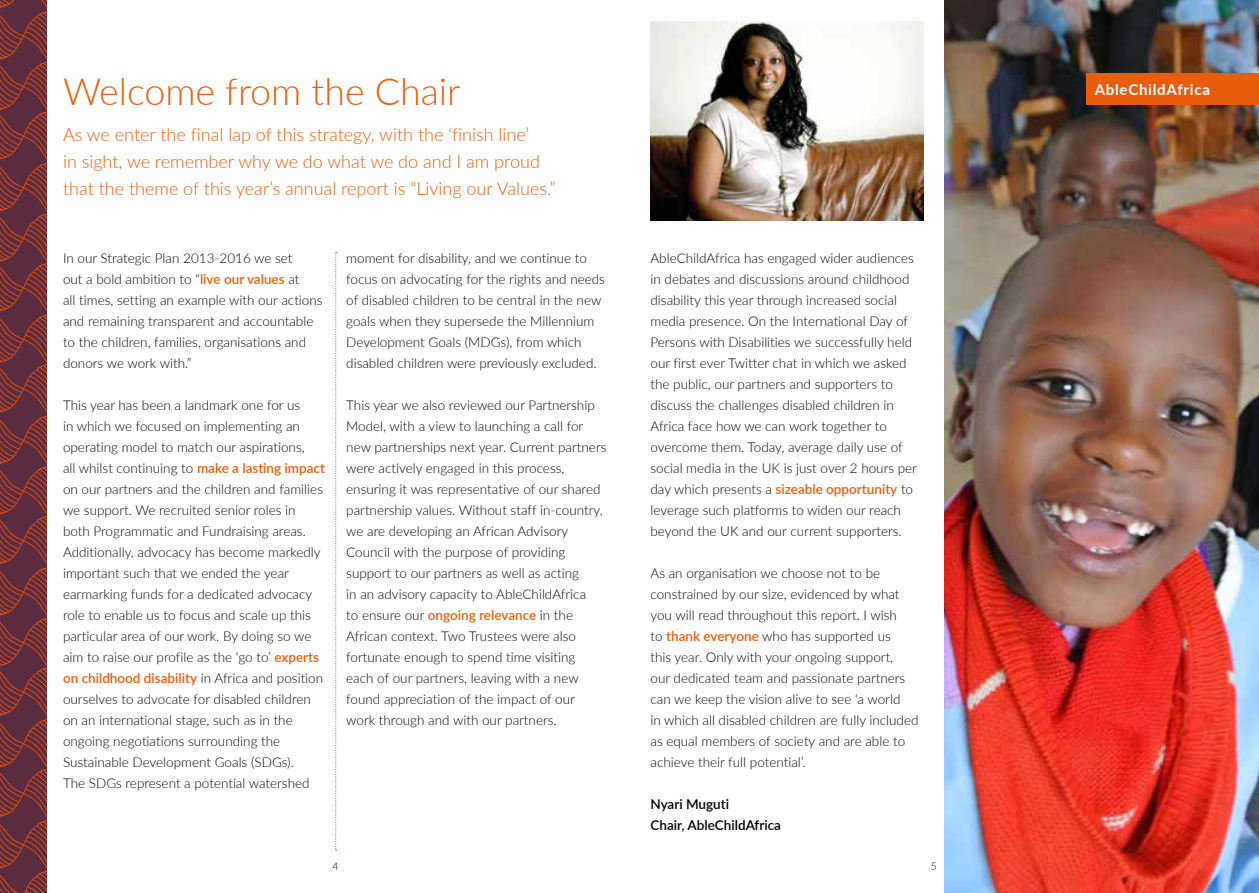
<style>
.page{position:relative;width:1259px;height:893px;background:#fff}
.page>*{position:absolute;margin:0;border:0;box-sizing:border-box;transform-origin:0 0}
.t1{font:300 37.5px "Lato";color:#e85d0d}
.t2{font:300 18px/27px "Lato";color:#e85d0d}
.t3{font:700 15px "Lato";letter-spacing:.05em;color:#fff}
.t4{font:300 13.5px/21px "Lato";color:#000}
.t5{font:600 13.5px/21px "Lato";color:#000}
.t6{font:300 10.5px "Lato";color:#000}
.s1{font-weight:600;color:#e85d0d}
</style>
<div class="page">
<svg style="left:0;top:0;width:47px;height:893px;background:#6d3138"></svg>
<svg style="left:335px;top:252px;width:2px;height:599px"></svg>
<img style="left:650px;top:21px;width:273px;height:199px">
<img style="left:944px;top:0;width:315px;height:893px">
<div style="left:1086px;top:74px;width:173px;height:31px;background:#e85d0d"></div>
<h1 class="t1" style="left:63px;top:65px;width:399px">Welcome from the Chair</h1>
<h2 class="t2" style="left:63px;top:120px;width:494px">As we enter the final lap of this strategy, with the ‘finish line’<br>in sight, we remember why we do what we do and I am proud that the theme of this year’s annual report is “Living our Values.”</h2>
<p class="t4" style="left:63px;top:247px;width:261px">In our Strategic Plan 2013-2016 we set<br>out a bold ambition to “<span class="s1">live our values</span> at<br>all times, setting an example with our actions and remaining transparent and accountable to the children, families, organisations and donors we work with.”</p>
<p class="t4" style="left:63px;top:394px;width:263px">This year has been a landmark one for us<br>in which we focused on implementing an operating model to match our aspirations,<br>all whilst continuing to <span class="s1">make a lasting impact </span>on our partners and the children and families we support. We recruited senior roles in both Programmatic and Fundraising areas.<br>Additionally, advocacy has become markedly important such that we ended the year earmarking funds for a dedicated advocacy role to enable us to focus and scale up this particular area of our work. By doing so we aim to raise our profile as the ‘go to’ <span class="s1">experts on childhood disability</span> in Africa and position ourselves to advocate for disabled children on an international stage, such as in the ongoing negotiations surrounding the Sustainable Development Goals (SDGs).<br>The SDGs represent a potential watershed</p>
<p class="t4" style="left:346px;top:247px;width:260px">moment for disability, and we continue to focus on advocating for the rights and needs of disabled children to be central in the new goals when they supersede the Millennium Development Goals (MDGs), from which disabled children were previously excluded.</p>
<p class="t4" style="left:346px;top:394px;width:262px">This year we also reviewed our Partnership Model, with a view to launching a call for new partnerships next year. Current partners were actively engaged in this process, ensuring it was representative of our shared partnership values. Without staff in-country, we are developing an African Advisory Council with the purpose of providing support to our partners as well as acting<br>in an advisory capacity to AbleChildAfrica<br>to ensure our <span class="s1">ongoing relevance</span> in the African context. Two Trustees were also fortunate enough to spend time visiting<br>each of our partners, leaving with a new found appreciation of the impact of our work through and with our partners.</p>
<p class="t4" style="left:650px;top:247px;width:268px">AbleChildAfrica has engaged wider audiences in debates and discussions around childhood disability this year through increased social media presence. On the International Day of Persons with Disabilities we successfully held our first ever Twitter chat in which we asked the public, our partners and supporters to discuss the challenges disabled children in Africa face how we can work together to overcome them. Today, average daily use of social media in the UK is just over 2 hours per day which presents a <span class="s1">sizeable opportunity</span> to leverage such platforms to widen our reach beyond the UK and our current supporters.</p>
<p class="t4" style="left:650px;top:562px;width:269px">As an organisation we choose not to be constrained by our size, evidenced by what you will read throughout this report. I wish<br>to <span class="s1">thank everyone</span> who has supported us<br>this year. Only with your ongoing support,<br>our dedicated team and passionate partners can we keep the vision alive to see ‘a world<br>in which all disabled children are fully included as equal members of society and are able to achieve their full potential’.</p>
<p class="t5" style="left:650px;top:793px;width:132px">Nyari Muguti<br>Chair, AbleChildAfrica</p>
<p class="t6" style="left:332px;top:858px;width:8px">4</p>
<p class="t6" style="left:930px;top:858px;width:8px">5</p>
<p class="t3" style="left:1094px;top:78px;width:117px">AbleChildAfrica</p>
</div>
